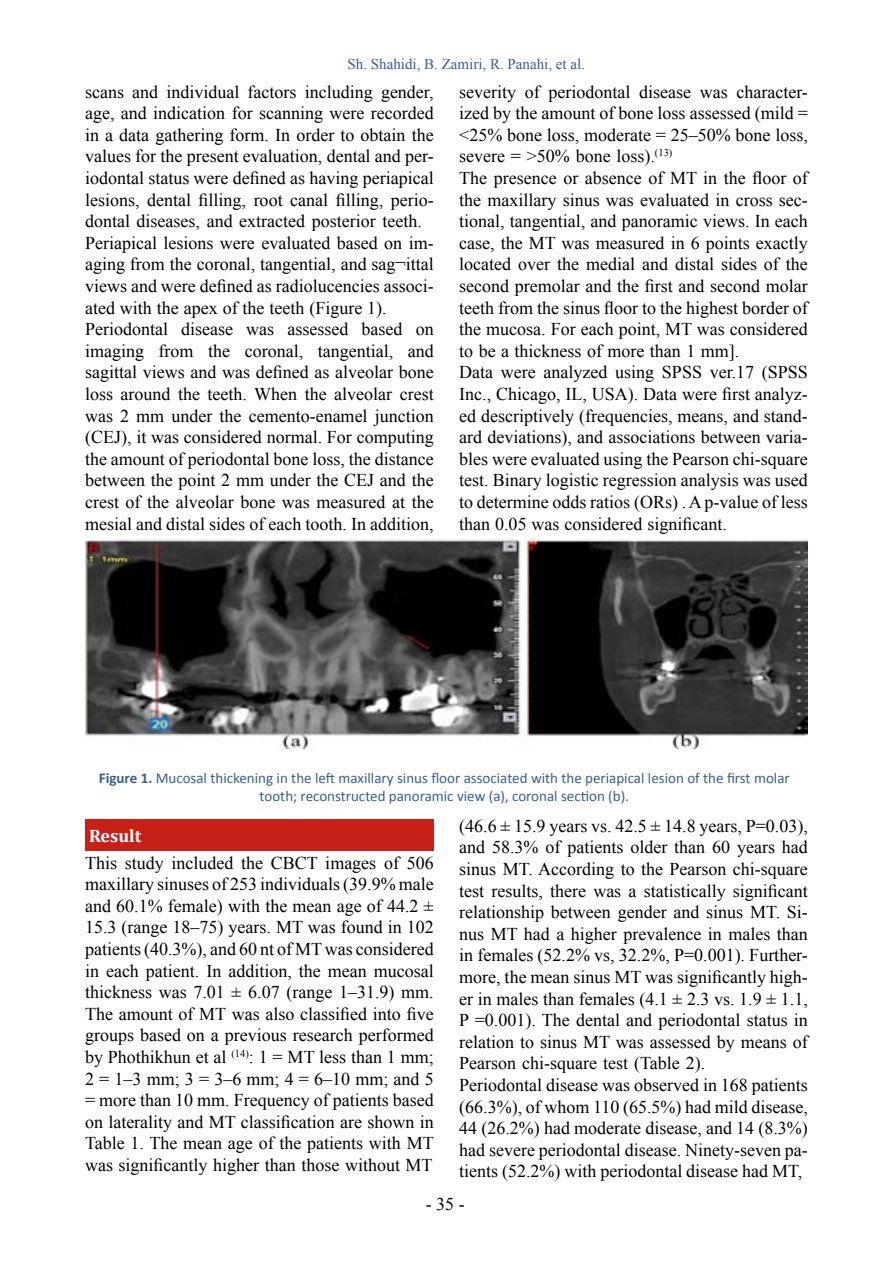
<style>
.page{position:relative;width:893px;height:1263px;background:#fff}
.page>*{position:absolute;margin:0;border:0;box-sizing:border-box;transform-origin:0 0}
.t1{font:18px/21.6px "Times New Roman";color:#000}
.t2{font:700 18px "Cambria";color:#fff}
.t3{font:15px/18px "Calibri";color:#365f91;text-align:center}
.t4{font:15px "Times New Roman";color:#365f91}
.s1{font-weight:700}
</style>
<div class="page">
<img style="left:85px;top:538px;width:723px;height:210px">
<div style="left:85px;top:819px;width:349px;height:31px;background:#c72018"></div>
<p class="t4" style="left:348px;top:54px;width:239px">Sh. Shahidi, B. Zamiri, R. Panahi, et al.</p>
<p class="t1" style="left:459px;top:80px;width:350px">severity of periodontal disease was character&shy;ized by the amount of bone loss assessed (mild = &lt;25% bone loss, moderate = 25–50% bone loss, severe = &gt;50% bone loss).<sup>(13)<br></sup>The presence or absence of MT in the floor of the maxillary sinus was evaluated in cross sec&shy;tional, tangential, and panoramic views. In each case, the MT was measured in 6 points exactly located over the medial and distal sides of the second premolar and the first and second molar teeth from the sinus floor to the highest border of the mucosa. For each point, MT was considered to be a thickness of more than 1 mm].<br>Data were analyzed using SPSS ver.17 (SPSS Inc., Chicago, IL, USA). Data were first analyz&shy;ed descriptively (frequencies, means, and stand&shy;ard deviations), and associations between varia&shy;bles were evaluated using the Pearson chi-square test. Binary logistic regression analysis was used to determine odds ratios (ORs) . A p-value of less than 0.05 was considered significant.</p>
<p class="t1" style="left:85px;top:80px;width:350px">scans and individual factors including gender, age, and indication for scanning were recorded in a data gathering form. In order to obtain the values for the present evaluation, dental and per&shy;iodontal status were defined as having periapical lesions, dental filling, root canal filling, perio&shy;dontal diseases, and extracted posterior teeth.<br>Periapical lesions were evaluated based on im&shy;aging from the coronal, tangential, and sag¬ittal views and were defined as radiolucencies associ&shy;ated with the apex of the teeth (Figure 1).<br>Periodontal disease was assessed based on imaging from the coronal, tangential, and sagittal views and was defined as alveolar bone loss around the teeth. When the alveolar crest was 2 mm under the cemento-enamel junction (CEJ), it was considered normal. For computing the amount of periodontal bone loss, the distance between the point 2 mm under the CEJ and the crest of the alveolar bone was measured at the mesial and distal sides of each tooth. In addition,</p>
<p class="t3" style="left:99px;top:769px;width:692px"><span class="s1">Figure 1.</span> Mucosal thickening in the left maxillary sinus floor associated with the periapical lesion of the first molar tooth; reconstructed panoramic view (a), coronal section (b).</p>
<p class="t2" style="left:89px;top:823px;width:54px">Result</p>
<p class="t1" style="left:85px;top:851px;width:350px;text-align:justify">This study included the CBCT images of 506 maxillary sinuses of 253 individuals (39.9% male and 60.1% female) with the mean age of 44.2 ± 15.3 (range 18–75) years. MT was found in 102 patients (40.3%), and 60 nt of MT was considered in each patient. In addition, the mean mucosal thickness was 7.01 ± 6.07 (range 1–31.9) mm.<br>The amount of MT was also classified into five groups based on a previous research performed by Phothikhun et al <sup>(14)</sup>: 1 = MT less than 1 mm; 2 = 1–3 mm; 3 = 3–6 mm; 4 = 6–10 mm; and 5 = more than 10 mm. Frequency of patients based on laterality and MT classification are shown in Table 1. The mean age of the patients with MT was significantly higher than those without MT</p>
<p class="t1" style="left:459px;top:815px;width:350px">(46.6 ± 15.9 years vs. 42.5 ± 14.8 years, P=0.03), and 58.3% of patients older than 60 years had sinus MT. According to the Pearson chi-square test results, there was a statistically significant relationship between gender and sinus MT. Si&shy;nus MT had a higher prevalence in males than in females (52.2% vs, 32.2%, P=0.001). Further&shy;more, the mean sinus MT was significantly high&shy;er in males than females (4.1 ± 2.3 vs. 1.9 ± 1.1, P =0.001). The dental and periodontal status in relation to sinus MT was assessed by means of Pearson chi-square test (Table 2).<br>Periodontal disease was observed in 168 patients (66.3%), of whom 110 (65.5%) had mild disease, 44 (26.2%) had moderate disease, and 14 (8.3%) had severe periodontal disease. Ninety-seven pa&shy;tients (52.2%) with periodontal disease had MT,</p>
<p class="t1" style="left:426px;top:1192px;width:40px">- 35 -</p>
</div>
